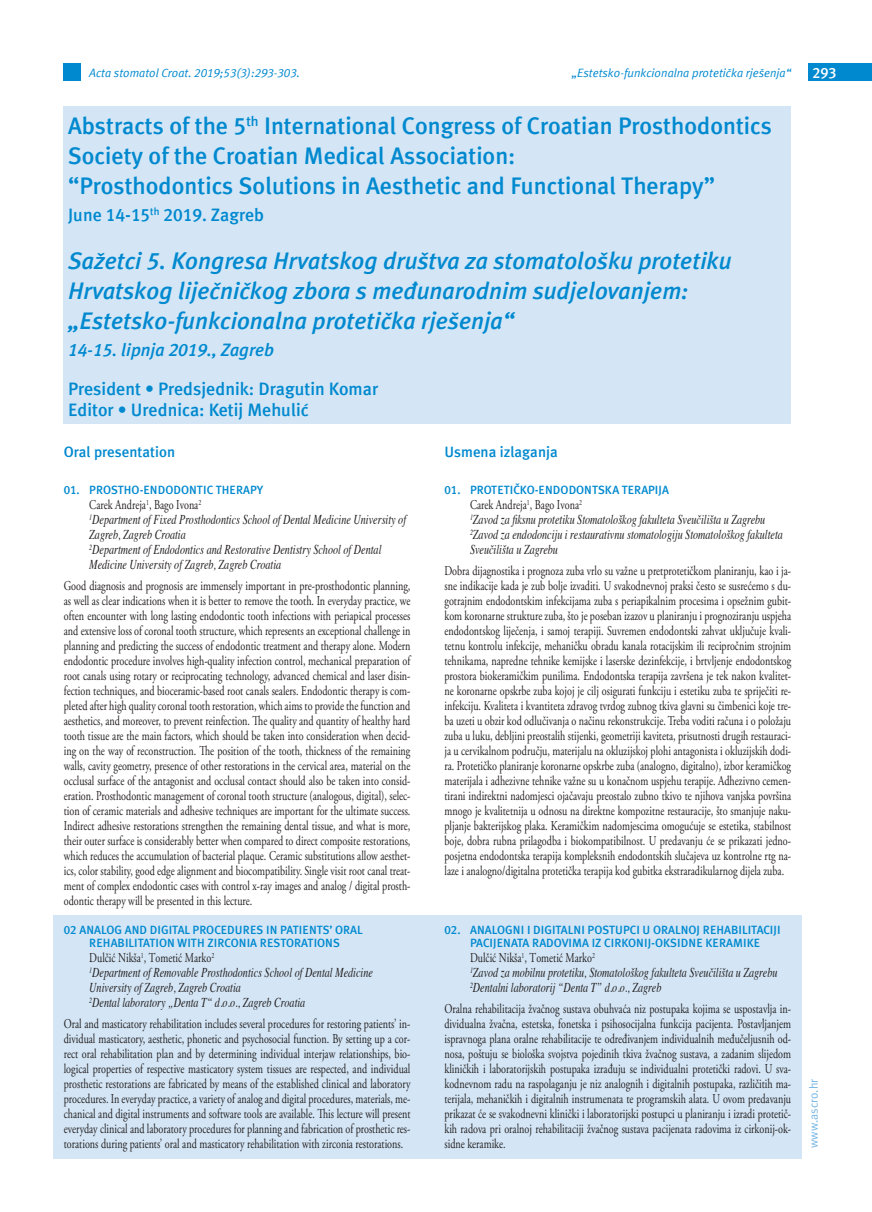
<style>
.page{position:relative;width:872px;height:1212px;background:#fff}
.page>*{position:absolute;margin:0;border:0;box-sizing:border-box;transform-origin:0 0}
.t1{font:700 24px/30px "Meta ASC";color:#0089cf}
.t2{font:italic 700 24px/30px "Meta ASC";color:#0089cf}
.t3{font:700 18px/21px "Meta ASC";color:#0089cf}
.t4{font:italic 700 18px "Meta ASC";color:#0089cf}
.t5{font:700 15px "Meta ASC";color:#0089cf}
.t6{font:700 15px "Meta ASC";color:#fff}
.t7{font:13.5px/15px "Adobe Garamond Pro";color:#231f20;text-align:justify;scale:.75 1}
.t8{font:italic 13.5px/15px "Times";color:#231f20;scale:.75 1}
.t9{font:700 12px/13.5px "Meta ASC";color:#0089cf;text-align:center}
.t10{font:italic 12px "Meta ASC";color:#0089cf}
.t11{font:12px "Meta ASC";color:#77b6e4}
</style>
<div class="page">
<div style="left:64px;top:64px;width:17px;height:17px;background:#0089cf"></div>
<div style="left:808px;top:64px;width:64px;height:17px;background:#0089cf"></div>
<div style="left:53px;top:915px;width:748px;height:244px;background:#d4e6f6"></div>
<div style="left:64px;top:106px;width:727px;height:318px;background:#d4e6f6"></div>
<p class="t10" style="left:89px;top:66px;width:212px">Acta stomatol Croat. 2019;53(3):293-303.</p>
<p class="t10" style="left:572px;top:66px;width:221px">„Estetsko-funkcionalna protetička rješenja“</p>
<p class="t6" style="left:812px;top:64px;width:26px">293</p>
<h1 class="t1" style="left:68px;top:110px;width:705px">Abstracts of the 5<sup>th</sup> International Congress of Croatian Prosthodontics<br>Society of the Croatian Medical Association:<br>“Prosthodontics Solutions in Aesthetic and Functional Therapy”</h1>
<h2 class="t3" style="left:68px;top:204px;width:197px">June 14-15<sup>th</sup> 2019. Zagreb</h2>
<h1 class="t2" style="left:68px;top:245px;width:665px">Sažetci 5. Kongresa Hrvatskog društva za stomatološku protetiku<br>Hrvatskog liječničkog zbora s međunarodnim sudjelovanjem: „Estetsko-funkcionalna protetička rješenja“</h1>
<h2 class="t4" style="left:68px;top:339px;width:208px">14-15. lipnja 2019., Zagreb</h2>
<h2 class="t3" style="left:68px;top:378px;width:312px">President • Predsjednik: Dragutin Komar<br>Editor • Urednica: Ketij Mehulić</h2>
<p class="t5" style="left:64px;top:443px;width:113px">Oral presentation</p>
<p class="t9" style="left:64px;top:483px;width:201px">01. PROSTHO-ENDODONTIC THERAPY</p>
<p class="t7" style="left:89px;top:498px;width:151px">Carek Andreja<sup>1</sup>, Bago Ivona<sup>2</sup></p>
<p class="t8" style="left:89px;top:511px;width:424px"><sup>1</sup>Department of Fixed Prosthodontics School of Dental Medicine University of Zagreb, Zagreb Croatia<br><sup>2</sup>Department of Endodontics and Restorative Dentistry School of Dental Medicine University of Zagreb, Zagreb Croatia</p>
<p class="t7" style="left:64px;top:579px;width:464px">Good diagnosis and prognosis are immensely important in pre-prosthodontic planning, as well as clear indications when it is better to remove the tooth. In everyday practice, we often encounter with long lasting endodontic tooth infections with periapical processes and extensive loss of coronal tooth structure, which represents an exceptional challenge in planning and predicting the success of endodontic treatment and therapy alone. Modern endodontic procedure involves high-quality infection control, mechanical preparation of root canals using rotary or reciprocating technology, advanced chemical and laser disin&shy;fection techniques, and bioceramic-based root canals sealers. Endodontic therapy is com&shy;pleted after high quality coronal tooth restoration, which aims to provide the function and aesthetics, and moreover, to prevent reinfection. The quality and quantity of healthy hard tooth tissue are the main factors, which should be taken into consideration when decid&shy;ing on the way of reconstruction. The position of the tooth, thickness of the remaining walls, cavity geometry, presence of other restorations in the cervical area, material on the occlusal surface of the antagonist and occlusal contact should also be taken into consid&shy;eration. Prosthodontic management of coronal tooth structure (analogous, digital), selec&shy;tion of ceramic materials and adhesive techniques are important for the ultimate success.<br>Indirect adhesive restorations strengthen the remaining dental tissue, and what is more, their outer surface is considerably better when compared to direct composite restorations, which reduces the accumulation of bacterial plaque. Ceramic substitutions allow aesthet&shy;ics, color stability, good edge alignment and biocompatibility. Single visit root canal treat&shy;ment of complex endodontic cases with control x-ray images and analog / digital prosth&shy;odontic therapy will be presented in this lecture.</p>
<p class="t9" style="left:64px;top:923px;width:300px">02 ANALOG AND DIGITAL PROCEDURES IN PATIENTS’ ORAL<br>REHABILITATION WITH ZIRCONIA RESTORATIONS</p>
<p class="t7" style="left:89px;top:951px;width:168px">Dulčić Nikša<sup>1</sup>, Tometić Marko<sup>2</sup></p>
<p class="t8" style="left:89px;top:964px;width:380px"><sup>1</sup>Department of Removable Prosthodontics School of Dental Medicine<br>University of Zagreb, Zagreb Croatia<br><sup>2</sup>Dental laboratory „Denta T“ d.o.o., Zagreb Croatia</p>
<p class="t7" style="left:64px;top:1017px;width:464px">Oral and masticatory rehabilitation includes several procedures for restoring patients’ in&shy;dividual masticatory, aesthetic, phonetic and psychosocial function. By setting up a cor&shy;rect oral rehabilitation plan and by determining individual interjaw relationships, bio&shy;logical properties of respective masticatory system tissues are respected, and individual prosthetic restorations are fabricated by means of the established clinical and laboratory procedures. In everyday practice, a variety of analog and digital procedures, materials, me&shy;chanical and digital instruments and software tools are available. This lecture will present everyday clinical and laboratory procedures for planning and fabrication of prosthetic res&shy;torations during patients’ oral and masticatory rehabilitation with zirconia restorations.</p>
<p class="t5" style="left:444px;top:443px;width:115px">Usmena izlaganja</p>
<p class="t9" style="left:444px;top:483px;width:226px">01. PROTETIČKO-ENDODONTSKA TERAPIJA</p>
<p class="t7" style="left:470px;top:498px;width:151px">Carek Andreja<sup>1</sup>, Bago Ivona<sup>2</sup></p>
<p class="t8" style="left:470px;top:511px;width:419px"><sup>1</sup>Zavod za fiksnu protetiku Stomatološkog fakulteta Sveučilišta u Zagrebu<br><sup>2</sup>Zavod za endodonciju i restaurativnu stomatologiju Stomatološkog fakulteta<br>Sveučilišta u Zagrebu</p>
<p class="t7" style="left:444px;top:564px;width:464px">Dobra dijagnostika i prognoza zuba vrlo su važne u pretprotetičkom planiranju, kao i ja&shy;sne indikacije kada je zub bolje izvaditi. U svakodnevnoj praksi često se susrećemo s du&shy;gotrajnim endodontskim infekcijama zuba s periapikalnim procesima i opsežnim gubit&shy;kom koronarne strukture zuba, što je poseban izazov u planiranju i prognoziranju uspjeha endodontskog liječenja, i samoj terapiji. Suvremen endodontski zahvat uključuje kvali&shy;tetnu kontrolu infekcije, mehaničku obradu kanala rotacijskim ili recipročnim strojnim tehnikama, napredne tehnike kemijske i laserske dezinfekcije, i brtvljenje endodontskog prostora biokeramičkim punilima. Endodontska terapija završena je tek nakon kvalitet&shy;ne koronarne opskrbe zuba kojoj je cilj osigurati funkciju i estetiku zuba te spriječiti re&shy;infekciju. Kvaliteta i kvantiteta zdravog tvrdog zubnog tkiva glavni su čimbenici koje tre&shy;ba uzeti u obzir kod odlučivanja o načinu rekonstrukcije. Treba voditi računa i o položaju zuba u luku, debljini preostalih stijenki, geometriji kaviteta, prisutnosti drugih restauraci&shy;ja u cervikalnom području, materijalu na okluzijskoj plohi antagonista i okluzijskih dodi&shy;ra. Protetičko planiranje koronarne opskrbe zuba (analogno, digitalno), izbor keramičkog materijala i adhezivne tehnike važne su u konačnom uspjehu terapije. Adhezivno cemen&shy;tirani indirektni nadomjesci ojačavaju preostalo zubno tkivo te njihova vanjska površina mnogo je kvalitetnija u odnosu na direktne kompozitne restauracije, što smanjuje naku&shy;pljanje bakterijskog plaka. Keramičkim nadomjescima omogućuje se estetika, stabilnost boje, dobra rubna prilagodba i biokompatibilnost. U predavanju će se prikazati jedno&shy;posjetna endodontska terapija kompleksnih endodontskih slučajeva uz kontrolne rtg na&shy;laze i analogno/digitalna protetička terapija kod gubitka ekstraradikularnog dijela zuba.</p>
<p class="t9" style="left:444px;top:923px;width:338px">02. ANALOGNI I DIGITALNI POSTUPCI U ORALNOJ REHABILITACIJI<br>PACIJENATA RADOVIMA IZ CIRKONIJ-OKSIDNE KERAMIKE</p>
<p class="t7" style="left:470px;top:951px;width:168px">Dulčić Nikša<sup>1</sup>, Tometić Marko<sup>2</sup></p>
<p class="t8" style="left:470px;top:964px;width:411px"><sup>1</sup>Zavod za mobilnu protetiku, Stomatološkog fakulteta Sveučilišta u Zagrebu<br><sup>2</sup>Dentalni laboratorij “Denta T” d.o.o., Zagreb</p>
<p class="t7" style="left:444px;top:1002px;width:464px">Oralna rehabilitacija žvačnog sustava obuhvaća niz postupaka kojima se uspostavlja in&shy;dividualna žvačna, estetska, fonetska i psihosocijalna funkcija pacijenta. Postavljanjem ispravnoga plana oralne rehabilitacije te određivanjem individualnih međučeljusnih od&shy;nosa, poštuju se biološka svojstva pojedinih tkiva žvačnog sustava, a zadanim slijedom kliničkih i laboratorijskih postupaka izrađuju se individualni protetički radovi. U sva&shy;kodnevnom radu na raspolaganju je niz analognih i digitalnih postupaka, različitih ma&shy;terijala, mehaničkih i digitalnih instrumenata te programskih alata. U ovom predavanju prikazat će se svakodnevni klinički i laboratorijski postupci u planiranju i izradi protetič&shy;kih radova pri oralnoj rehabilitaciji žvačnog sustava pacijenata radovima iz cirkonij-ok&shy;sidne keramike.</p>
<p class="t11" style="left:806px;top:1148px;width:71px;rotate:-90deg">www.ascro.hr</p>
</div>
